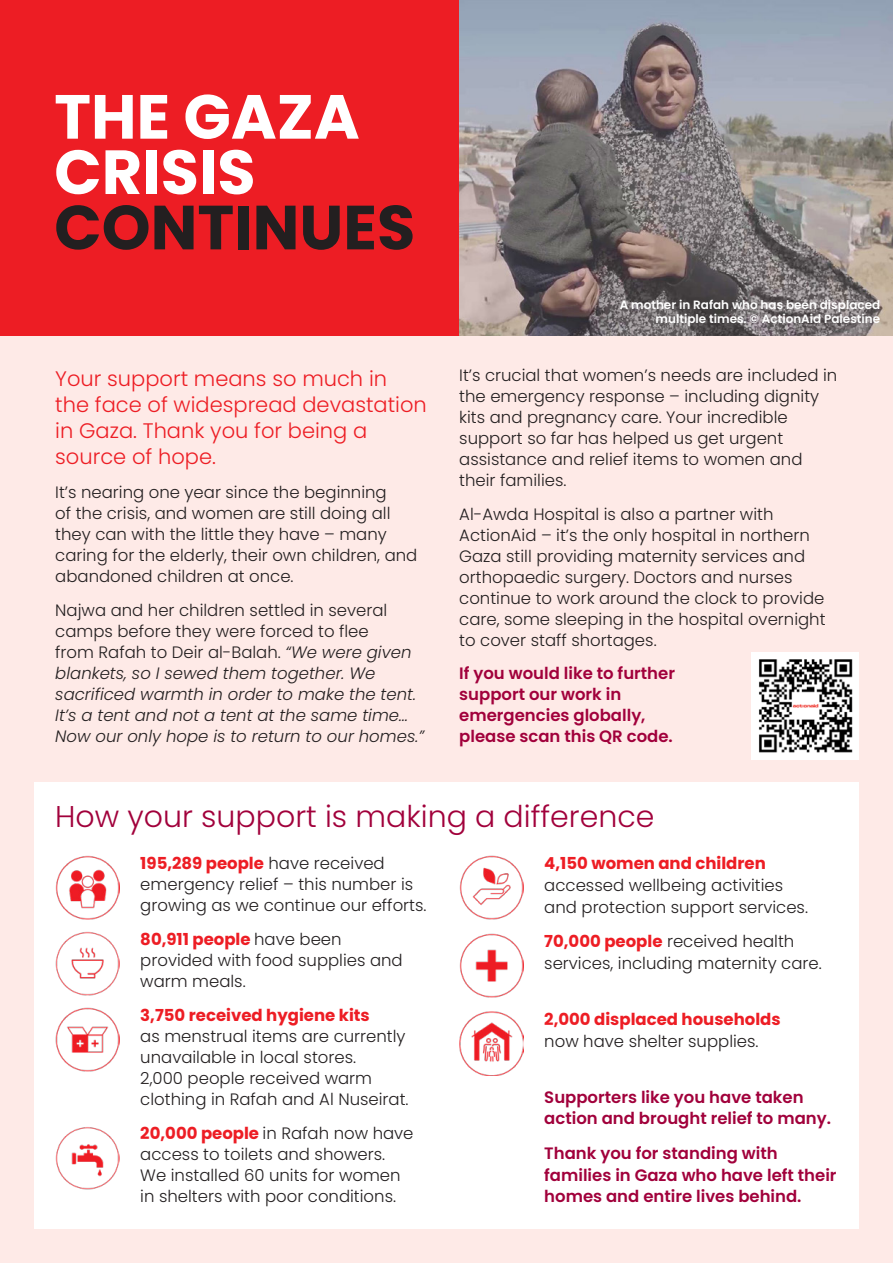
<style>
.page{position:relative;width:893px;height:1263px;background:#feeae7}
.page>*{position:absolute;margin:0;border:0;box-sizing:border-box;transform-origin:0 0}
.t1{font:700 62.25px/55.3px "Poppins";color:#fff}
.t2{font:700 62.25px "Poppins";color:#231f20}
.t3{font:300 30px "Poppins";color:#a1003b}
.t4{font:300 21px/26.2px "Poppins";color:#ed1d24}
.t5{font:300 16.5px/21px "Poppins";color:#231f20}
.t6{font:italic 300 16.5px/21px "Poppins";color:#231f20}
.t7{font:600 16.5px/21px "Poppins";color:#a1003b}
.t8{font:700 16.5px "Poppins";color:#ed1d24}
.t9{font:600 12px/14.4px "Poppins";color:#fff;text-align:right}
.s1{font-style:normal}
.s2{font-weight:700;color:#ed1d24}
</style>
<div class="page">
<div style="left:0;top:0;width:459px;height:336px;background:#ed1d24"></div>
<div style="left:34px;top:782px;width:825px;height:447px;background:#fff"></div>
<img style="left:459px;top:0;width:434px;height:336px">
<img style="left:751px;top:652px;width:108px;height:107px">
<img style="left:55px;top:856px;width:64px;height:63px">
<img style="left:55px;top:932px;width:64px;height:63px">
<img style="left:55px;top:1008px;width:64px;height:63px">
<img style="left:55px;top:1127px;width:64px;height:63px">
<img style="left:459px;top:856px;width:64px;height:63px">
<img style="left:459px;top:933px;width:64px;height:64px">
<img style="left:459px;top:1011px;width:64px;height:64px">
<h1 class="t1" style="left:54px;top:90px;width:307px">THE GAZA<br>CRISIS</h1>
<h1 class="t2" style="left:54px;top:191px;width:363px">CONTINUES</h1>
<p class="t4" style="left:55px;top:365px;width:373px">Your support means so much in<br>the face of widespread devastation in Gaza. Thank you for being a source of hope.</p>
<p class="t5" style="left:55px;top:482px;width:364px">It’s nearing one year since the beginning<br>of the crisis, and women are still doing all they can with the little they have – many caring for the elderly, their own children, and abandoned children at once.</p>
<p class="t6" style="left:55px;top:600px;width:370px"><span class="s1">Najwa and her children settled in several camps before they were forced to flee<br>from Rafah to Deir al-Balah.</span> “We were given blankets, so I sewed them together. We sacrificed warmth in order to make the tent.<br>It’s a tent and not a tent at the same time...<br>Now our only hope is to return to our homes.”</p>
<p class="t9" style="left:620px;top:297px;width:262px">A mother in Rafah who has been displaced multiple times. © ActionAid Palestine</p>
<p class="t5" style="left:459px;top:365px;width:380px">It’s crucial that women’s needs are included in the emergency response – including dignity kits and pregnancy care. Your incredible support so far has helped us get urgent assistance and relief items to women and their families.</p>
<p class="t5" style="left:459px;top:503px;width:368px">Al-Awda Hospital is also a partner with ActionAid – it’s the only hospital in northern Gaza still providing maternity services and orthopaedic surgery. Doctors and nurses continue to work around the clock to provide care, some sleeping in the hospital overnight to cover staff shortages.</p>
<p class="t7" style="left:459px;top:663px;width:217px">If you would like to further support our work in emergencies globally, please scan this QR code.</p>
<h2 class="t3" style="left:55px;top:799px;width:601px">How your support is making a difference</h2>
<p class="t5" style="left:140px;top:853px;width:288px"><span class="s2">195,289 people</span> have received emergency relief – this number is growing as we continue our efforts.</p>
<p class="t5" style="left:140px;top:929px;width:264px"><span class="s2">80,911 people</span> have been provided with food supplies and warm meals.</p>
<p class="t8" style="left:140px;top:1006px;width:231px">3,750 received hygiene kits</p>
<p class="t5" style="left:140px;top:1026px;width:270px">as menstrual items are currently unavailable in local stores.<br>2,000 people received warm clothing in Rafah and Al Nuseirat.</p>
<p class="t5" style="left:140px;top:1123px;width:275px"><span class="s2">20,000 people</span> in Rafah now have access to toilets and showers.<br>We installed 60 units for women in shelters with poor conditions.</p>
<p class="t8" style="left:544px;top:854px;width:223px">4,150 women and children</p>
<p class="t5" style="left:544px;top:874px;width:265px;line-height:21.8px">accessed wellbeing activities and protection support services.</p>
<p class="t5" style="left:544px;top:930px;width:279px;line-height:21.8px"><span class="s2">70,000 people</span> received health services, including maternity care.</p>
<p class="t8" style="left:544px;top:1009px;width:238px">2,000 displaced households</p>
<p class="t5" style="left:544px;top:1030px;width:216px">now have shelter supplies.</p>
<p class="t7" style="left:544px;top:1086px;width:288px;line-height:21.8px">Supporters like you have taken action and brought relief to many.</p>
<p class="t7" style="left:544px;top:1142px;width:294px;line-height:21.8px">Thank you for standing with families in Gaza who have left their homes and entire lives behind.</p>
</div>
